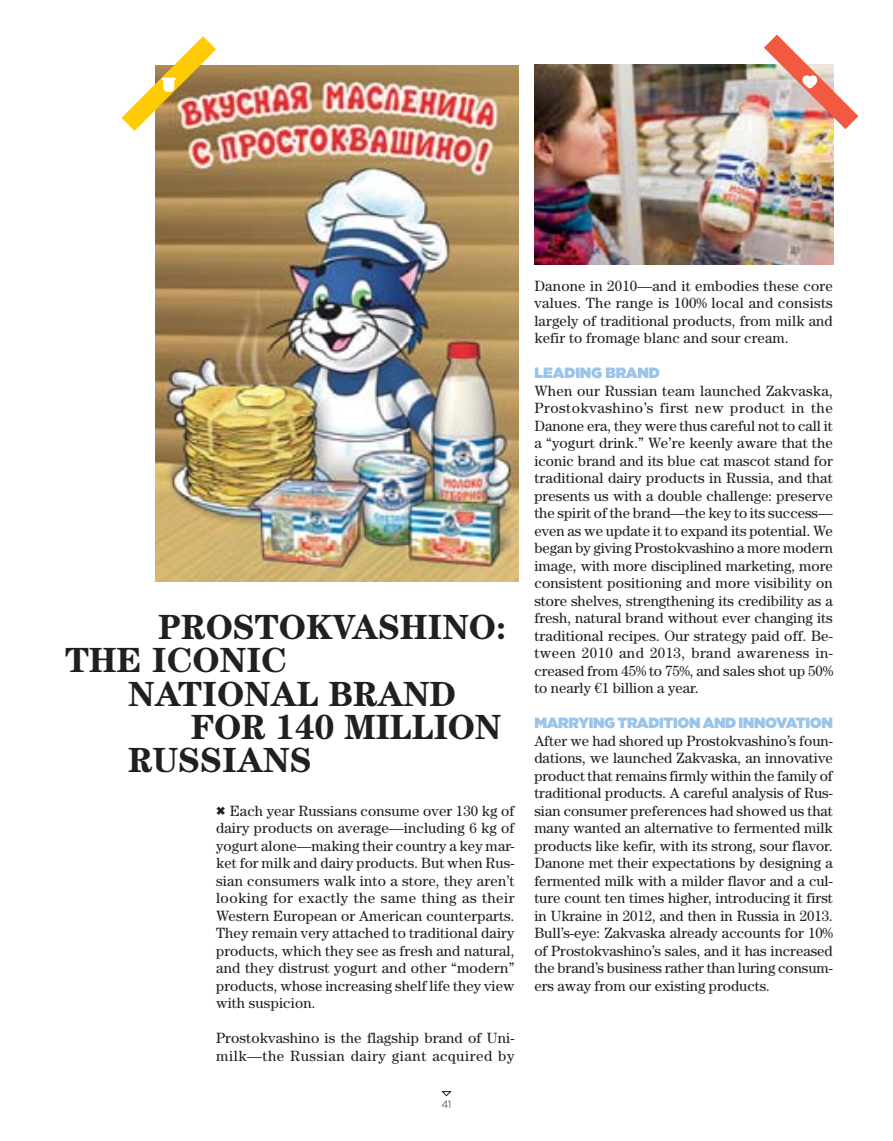
<style>
.page{position:relative;width:893px;height:1141px;background:#fff}
.page>*{position:absolute;margin:0;border:0;box-sizing:border-box;transform-origin:0 0}
.t1{font:700 35px "Century Std";color:#231f20}
.t2{font:14.88px/17.5px "Century Std";color:#231f20;text-align:justify}
.t3{font:900 14.88px "Gotham";letter-spacing:-.02em;color:#99c5ea}
.t4{font:14.88px "Century Std";letter-spacing:.03em;color:#231f20}
.t5{font:300 10.5px "Gotham";color:#231f20}
.s1{font-family:"Gotham";font-weight:900}
</style>
<div class="page">
<svg style="left:442px;top:1091px;width:10px;height:5px"></svg>
<img style="left:155px;top:66px;width:364px;height:515px">
<img style="left:534px;top:64px;width:299px;height:200px">
<img style="left:764px;top:35px;width:94px;height:94px">
<svg style="left:121px;top:36px;width:95px;height:95px"></svg>
<h2 class="t1" style="left:158px;top:614px;width:349px">PROSTOKVASHINO:</h2>
<h2 class="t1" style="left:65px;top:647px;width:224px">THE ICONIC</h2>
<h2 class="t1" style="left:128px;top:680px;width:329px">NATIONAL BRAND</h2>
<h2 class="t1" style="left:191px;top:713px;width:312px">FOR 140 MILLION</h2>
<h2 class="t1" style="left:128px;top:747px;width:185px">RUSSIANS</h2>
<p class="t2" style="left:216px;top:803px;width:300px"><span class="s1">×</span> Each year Russians consume over 130 kg of dairy products on average—including 6 kg of yogurt alone—making their country a key mar-</p>
<p class="t2" style="left:216px;top:856px;width:300px">ket for milk and dairy products. But when Rus-</p>
<p class="t2" style="left:216px;top:873px;width:300px">sian consumers walk into a store, they aren’t</p>
<p class="t2" style="left:216px;top:891px;width:300px">looking for exactly the same thing as their Western European or American counterparts.<br>They remain very attached to traditional dairy products, which they see as fresh and natural, and they distrust yogurt and other “modern” products, whose increasing shelf life they view with suspicion.</p>
<p class="t2" style="left:216px;top:1031px;width:300px">Prostokvashino is the flagship brand of Uni&shy;milk—the Russian dairy giant acquired by</p>
<p class="t5" style="left:441px;top:1099px;width:11px">41</p>
<p class="t2" style="left:534px;top:278px;width:300px">Danone in 2010—and it embodies these core values. The range is 100% local and consists largely of traditional products, from milk and kefir to fromage blanc and sour cream.</p>
<h4 class="t3" style="left:534px;top:367px;width:127px">LEADING BRAND</h4>
<p class="t2" style="left:534px;top:383px;width:300px">When our Russian team launched Zakvaska, Prostokvashino’s first new product in the Danone era, they were thus careful not to call it a “yogurt drink.” We’re keenly aware that the iconic brand and its blue cat mascot stand for traditional dairy products in Russia, and that presents us with a double challenge: preserve the spirit of the brand—the key to its success— even as we update it to expand its potential. We began by giving Prostokvashino a more modern image, with more disciplined marketing, more consistent positioning and more visibility on store shelves, strengthening its credibility as a fresh, natural brand without ever changing its traditional recipes. Our strategy paid off. Be-</p>
<p class="t4" style="left:534px;top:647px;width:300px">tween 2010 and 2013, brand awareness in-</p>
<p class="t2" style="left:534px;top:663px;width:300px">creased from 45% to 75%, and sales shot up 50%</p>
<p class="t2" style="left:534px;top:681px;width:166px">to nearly €1 billion a year.</p>
<h4 class="t3" style="left:534px;top:717px;width:300px">MARRYING TRADITION AND INNOVATION</h4>
<p class="t2" style="left:534px;top:733px;width:300px">After we had shored up Prostokvashino’s foun-</p>
<p class="t2" style="left:534px;top:751px;width:300px">dations, we launched Zakvaska, an innovative</p>
<p class="t2" style="left:534px;top:768px;width:300px">product that remains firmly within the family of traditional products. A careful analysis of Rus-</p>
<p class="t2" style="left:534px;top:803px;width:300px">sian consumer preferences had showed us that</p>
<p class="t2" style="left:534px;top:821px;width:300px">many wanted an alternative to fermented milk products like kefir, with its strong, sour flavor.</p>
<p class="t2" style="left:534px;top:856px;width:300px">Danone met their expectations by designing a fermented milk with a milder flavor and a cul-</p>
<p class="t2" style="left:534px;top:891px;width:300px">ture count ten times higher, introducing it first</p>
<p class="t2" style="left:534px;top:908px;width:300px">in Ukraine in 2012, and then in Russia in 2013.</p>
<p class="t2" style="left:534px;top:926px;width:300px">Bull’s-eye: Zakvaska already accounts for 10% of Prostokvashino’s sales, and it has increased the brand’s business rather than luring consum-</p>
<p class="t2" style="left:534px;top:978px;width:237px">ers away from our existing products.</p>
</div>
